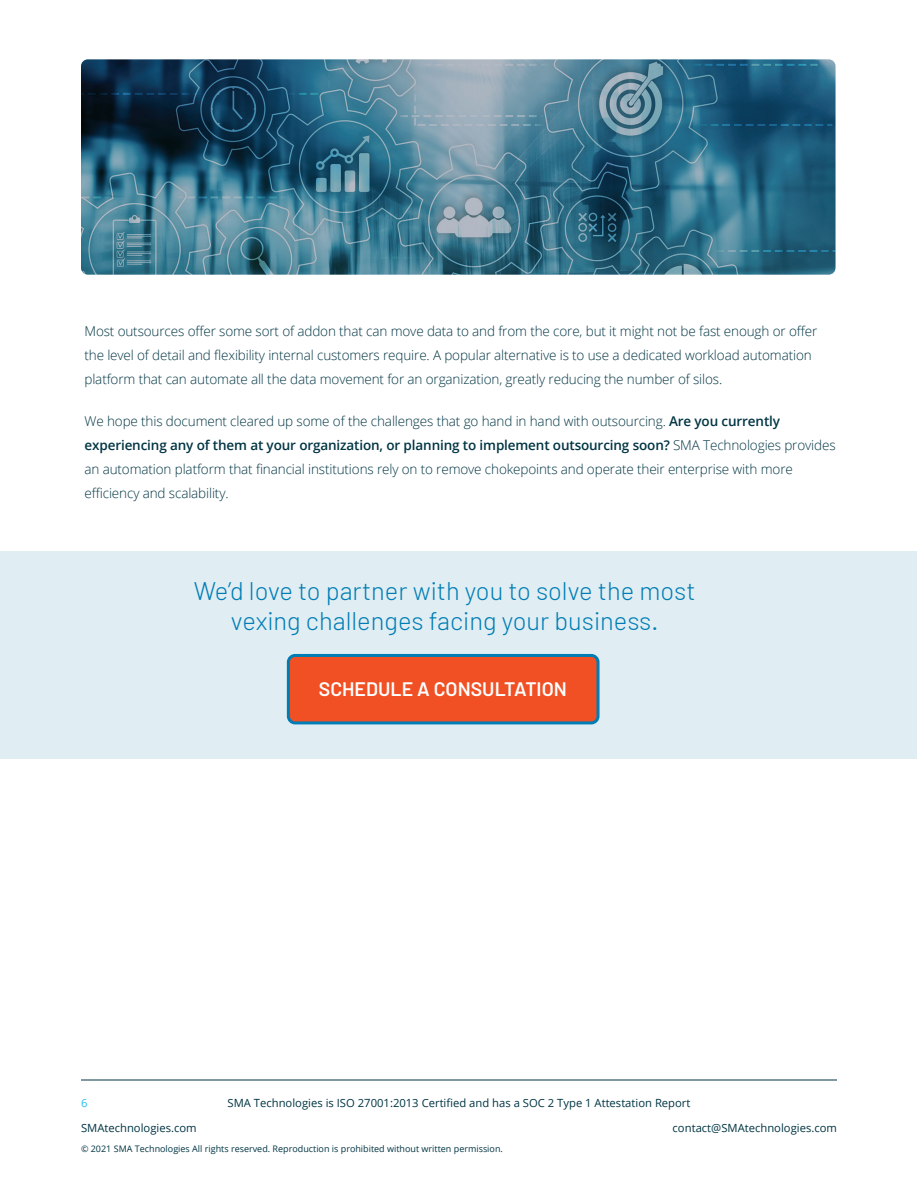
<style>
.page{position:relative;width:918px;height:1188px;background:#fff}
.page>*{position:absolute;margin:0;border:0;box-sizing:border-box;transform-origin:0 0}
.subhead{font:300 25.5px/30px "Barlow";color:#007db5;text-align:center}
.small_graphic_text{font:600 19.5px "Barlow";color:#fff}
.Headline_1{font:300 13.5px/24px "Open Sans";letter-spacing:-.01em;color:#003543}
.t1{font:11.25px "Open Sans";color:#003543}
.t2{font:11.25px "Open Sans";color:#26bff0}
.t3{font:9px "Open Sans";color:#003543}
.s1{font-weight:600}
</style>
<div class="page">
<hr style="left:81px;top:1080px;width:756px;height:1px;background:#003543">
<div style="left:0;top:552px;width:916px;height:207px;background:#e0edf2"></div>
<div style="left:288px;top:655px;width:310px;height:68px;background:#f05024;border-radius:7px"></div>
<div style="left:287px;top:654px;width:313px;height:70px;border:3px solid #007db5;border-radius:7px"></div>
<img style="left:81px;top:59px;width:755px;height:216px">
<p class="Headline_1" style="left:85px;top:319px;width:734px">Most outsources offer some sort of addon that can move data to and from the core, but it might not be fast enough or offer the level of detail and flexibility internal customers require. A popular alternative is to use a dedicated workload automation platform that can automate all the data movement for an organization, greatly reducing the number of silos.</p>
<p class="Headline_1" style="left:85px;top:409px;width:753px">We hope this document cleared up some of the challenges that go hand in hand with outsourcing. <span class="s1">Are you currently experiencing any of them at your organization, or planning to implement outsourcing soon?</span> SMA Technologies provides an automation platform that financial institutions rely on to remove chokepoints and operate their enterprise with more efficiency and scalability.</p>
<p class="subhead" style="left:194px;top:575px;width:503px">We’d love to partner with you to solve the most vexing challenges facing your business.</p>
<p class="small_graphic_text" style="left:319px;top:675px;width:250px">SCHEDULE A CONSULTATION</p>
<p class="t2" style="left:81px;top:1095px;width:8px">6</p>
<p class="t1" style="left:228px;top:1095px;width:464px">SMA Technologies is ISO 27001:2013 Certified and has a SOC 2 Type 1 Attestation Report</p>
<p class="t1" style="left:81px;top:1121px;width:117px">SMAtechnologies.com</p>
<p class="t3" style="left:81px;top:1143px;width:423px">© 2021 SMA Technologies All rights reserved. Reproduction is prohibited without written permission.</p>
<p class="t1" style="left:673px;top:1120px;width:166px">contact@SMAtechnologies.com</p>
</div>
